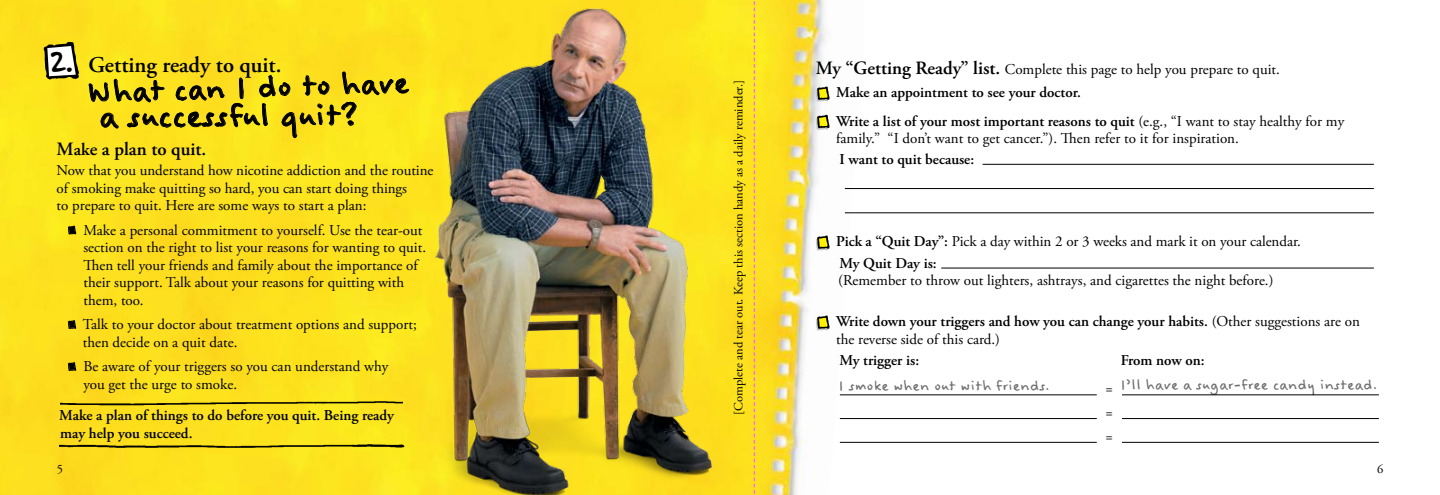
<style>
.page{position:relative;width:1440px;height:495px;background:#fff}
.page>*{position:absolute;margin:0;border:0;box-sizing:border-box;transform-origin:0 0}
.t1{font:39.75px "Felt Tip Woman";color:#000}
.t2{font:38.62px "Felt Tip Woman";color:#000}
.t3{font:600 22.5px "Adobe Garamond Pro";color:#000}
.t4{font:600 18.75px "Adobe Garamond Pro";color:#000}
.t5{font:18.25px "Felt Tip Woman";color:#6d6f71}
.t6{font:15px/17.5px "Adobe Garamond Pro";color:#000}
.t7{font:600 15px/17.5px "Adobe Garamond Pro";color:#000}
.t8{font:12.5px "Adobe Garamond Pro";color:#000}
.s1{font-family:"Felt Tip Roman";font-weight:700;font-size:30.75px}
.s2{font-size:17.5px}
.s3{font-weight:600;font-size:18.75px}
.s4{font-weight:600}
.s5{font-weight:400}
</style>
<div class="page">
<hr style="left:720px;top:0;width:711px;height:1px;background:#000">
<img style="left:0;top:0;width:864px;height:495px">
<svg style="left:816px;top:87px;width:14px;height:15px"></svg>
<svg style="left:816px;top:115px;width:14px;height:15px"></svg>
<svg style="left:816px;top:236px;width:14px;height:15px"></svg>
<svg style="left:816px;top:316px;width:14px;height:15px"></svg>
<img style="left:61px;top:395px;width:342px;height:13px">
<img style="left:59px;top:442px;width:344px;height:11px">
<svg style="left:43px;top:42px;width:37px;height:38px"></svg>
<svg style="left:68px;top:226px;width:8px;height:9px"></svg>
<svg style="left:68px;top:320px;width:8px;height:9px"></svg>
<svg style="left:68px;top:362px;width:8px;height:9px"></svg>
<svg style="left:89px;top:71px;width:314px;height:67px;background:#e3cc1a"></svg>
<hr style="left:941px;top:268px;width:433px;height:1px;background:#000">
<hr style="left:845px;top:188px;width:529px;height:1px;background:#000">
<hr style="left:845px;top:213px;width:529px;height:1px;background:#000">
<hr style="left:983px;top:164px;width:391px;height:1px;background:#000">
<hr style="left:1122px;top:395px;width:257px;height:1px;background:#000">
<hr style="left:1122px;top:442px;width:257px;height:1px;background:#000">
<hr style="left:1122px;top:418px;width:257px;height:1px;background:#000">
<hr style="left:840px;top:395px;width:257px;height:1px;background:#000">
<hr style="left:840px;top:442px;width:257px;height:1px;background:#000">
<hr style="left:840px;top:418px;width:257px;height:1px;background:#000">
<img style="left:403px;top:0;width:363px;height:495px">
<h3 class="t3" style="left:51px;top:52px;width:232px"><span class="s1">2.</span> Getting ready to quit.</h3>
<h2 class="t2" style="left:85px;top:68px;width:325px;rotate:-2deg">What can I do to have</h2>
<h1 class="t1" style="left:99px;top:90px;width:261px">a successful quit?</h1>
<p class="t4" style="left:57px;top:138px;width:151px">M<span class="s2">ak</span>e a plan to quit.</p>
<p class="t6" style="left:57px;top:162px;width:378px">Now that you understand how nicotine addiction and the routine of smoking make quitting so hard, you can start doing things<br>to prepare to quit. Here are some ways to start a plan:</p>
<p class="t6" style="left:83px;top:222px;width:344px">Make a personal commitment to yourself. Use the tear-out section on the right to list your reasons for wanting to quit.<br>Then tell your friends and family about the importance of their support. Talk about your reasons for quitting with them, too.</p>
<p class="t6" style="left:83px;top:316px;width:336px">Talk to your doctor about treatment options and support; then decide on a quit date.</p>
<p class="t6" style="left:83px;top:358px;width:306px">Be aware of your triggers so you can understand why you get the urge to smoke.</p>
<p class="t7" style="left:59px;top:407px;width:336px">Make a plan of things to do before you quit. Being ready may help you succeed.</p>
<p class="t8" style="left:731px;top:415px;width:336px;rotate:-90deg">[Complete and tear out. Keep this section handy as a daily reminder.]</p>
<p class="t6" style="left:836px;top:57px;width:445px;line-height:23.8px;text-indent:-20px"><span class="s3">My “Getting Ready” list.</span> Complete this page to help you prepare to quit.<br><span class="s4">Make an appointment to see your doctor.</span></p>
<p class="t6" style="left:836px;top:113px;width:510px"><span class="s4">Write a list of your most important reasons to quit</span> (e.g., “I want to stay healthy for my family.” “I don’t want to get cancer.”). Then refer to it for inspiration.</p>
<p class="t7" style="left:840px;top:150px;width:136px">I want to quit because:</p>
<p class="t6" style="left:836px;top:231px;width:466px;line-height:21.2px"><span class="s4">Pick a “Quit Day”:</span> Pick a day within 2 or 3 weeks and mark it on your calendar.<br><span class="s4">My Quit Day is:</span></p>
<p class="t6" style="left:838px;top:272px;width:437px">(Remember to throw out lighters, ashtrays, and cigarettes the night before.)</p>
<p class="t7" style="left:836px;top:313px;width:525px">Write down your triggers and how you can change your habits. <span class="s5">(Other suggestions are on the reverse side of this card.)</span></p>
<p class="t7" style="left:839px;top:352px;width:81px">My trigger is:</p>
<p class="t7" style="left:1121px;top:352px;width:85px">From now on:</p>
<p class="t5" style="left:838px;top:374px;width:213px">I smoke when out with friends.</p>
<p class="t5" style="left:1120px;top:373px;width:259px">I’ll have a sugar-free candy instead.</p>
<p class="t6" style="left:1106px;top:377px;width:9px;line-height:23.8px;text-align:justify">= = =</p>
<p class="t8" style="left:57px;top:461px;width:8px">5</p>
<p class="t8" style="left:1377px;top:461px;width:8px">6</p>
</div>
